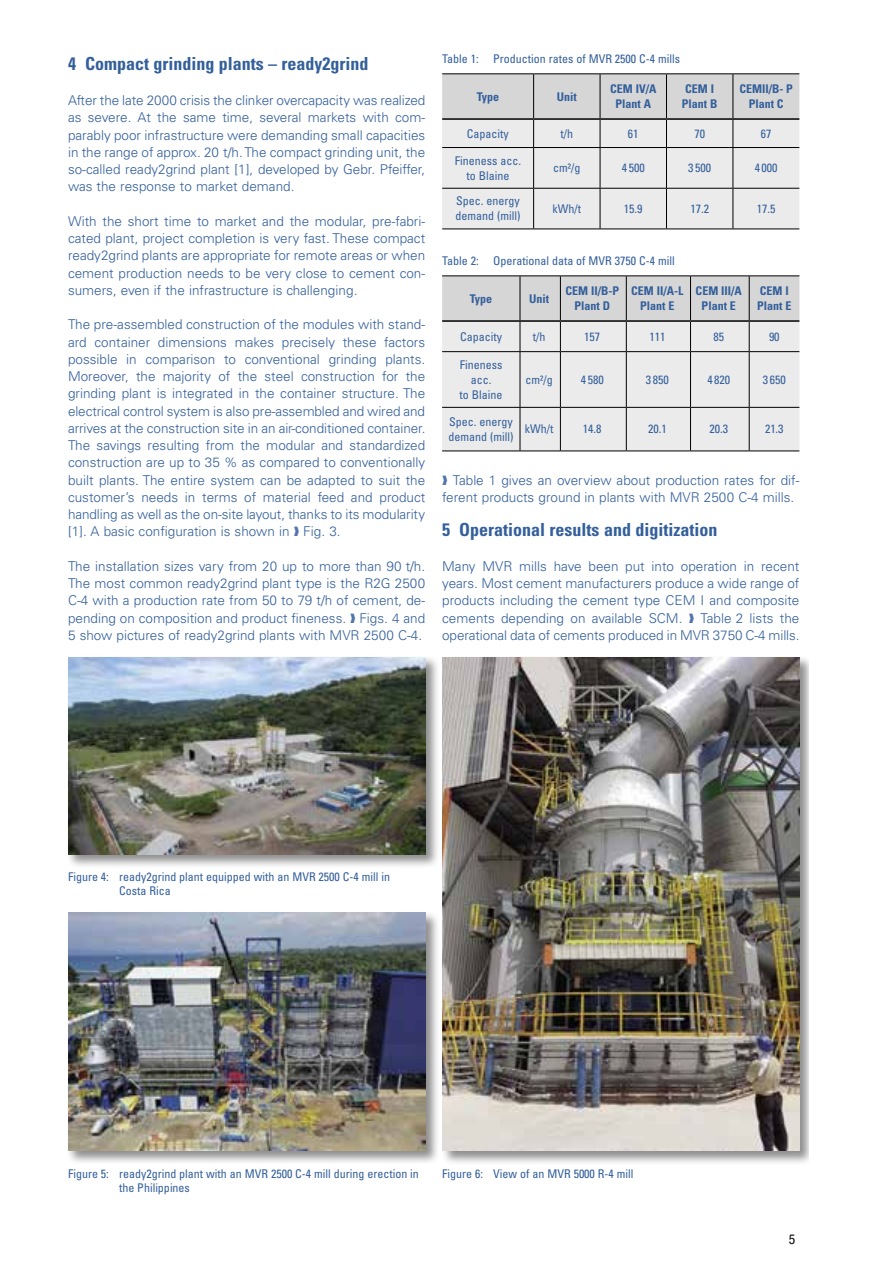
<style>
.page{position:relative;width:893px;height:1263px;background:#fff}
.page>*{position:absolute;margin:0;border:0;box-sizing:border-box;transform-origin:0 0}
.t1{font:700 condensed 18px "Univers LT Std";color:#335f9b}
.t2{font:300 13.5px/17.2px "Univers LT Std";color:#335f9b;text-align:justify}
.t3{font:condensed 13.5px "Helvetica Neue";color:#000}
.t4{font:condensed 12px/15px "Univers LT Std";color:#335f9b}
.t5{font:700 condensed 12px/15px "Univers LT Std";color:#335f9b;text-align:center}
</style>
<div class="page">
<hr style="left:534px;top:229px;width:66px;height:1px;background:#000">
<hr style="left:600px;top:229px;width:66px;height:1px;background:#000">
<hr style="left:666px;top:229px;width:67px;height:1px;background:#000">
<hr style="left:534px;top:73px;width:66px;height:1px;background:#000">
<hr style="left:600px;top:73px;width:66px;height:1px;background:#000">
<hr style="left:666px;top:73px;width:67px;height:1px;background:#000">
<hr style="left:442px;top:229px;width:92px;height:1px;background:#000">
<hr style="left:442px;top:73px;width:92px;height:1px;background:#000">
<svg style="left:442px;top:74px;width:357px;height:155px;background:#dcdcdc"></svg>
<hr style="left:733px;top:148px;width:1px;height:40px;background:#000">
<hr style="left:733px;top:189px;width:1px;height:40px;background:#000">
<hr style="left:733px;top:229px;width:66px;height:1px;background:#000">
<hr style="left:733px;top:73px;width:66px;height:1px;background:#000">
<hr style="left:733px;top:74px;width:1px;height:44px;background:#000">
<hr style="left:733px;top:118px;width:66px;height:2px;background:#000">
<div style="left:442px;top:352px;width:357px;height:99px;background:#ebebeb"></div>
<hr style="left:442px;top:351px;width:78px;height:1px;background:#000">
<hr style="left:520px;top:351px;width:40px;height:1px;background:#000">
<hr style="left:560px;top:351px;width:66px;height:1px;background:#000">
<hr style="left:560px;top:352px;width:1px;height:55px;background:#000">
<hr style="left:626px;top:351px;width:64px;height:1px;background:#000">
<hr style="left:626px;top:352px;width:1px;height:55px;background:#000">
<hr style="left:690px;top:351px;width:59px;height:1px;background:#000">
<hr style="left:690px;top:352px;width:1px;height:55px;background:#000">
<hr style="left:749px;top:351px;width:50px;height:1px;background:#000">
<hr style="left:442px;top:407px;width:78px;height:1px;background:#000">
<hr style="left:520px;top:407px;width:40px;height:1px;background:#000">
<hr style="left:560px;top:407px;width:66px;height:1px;background:#000">
<hr style="left:560px;top:408px;width:1px;height:43px;background:#000">
<hr style="left:626px;top:407px;width:64px;height:1px;background:#000">
<hr style="left:626px;top:408px;width:1px;height:43px;background:#000">
<hr style="left:690px;top:407px;width:59px;height:1px;background:#000">
<hr style="left:690px;top:408px;width:1px;height:43px;background:#000">
<hr style="left:749px;top:407px;width:50px;height:1px;background:#000">
<hr style="left:520px;top:451px;width:40px;height:1px;background:#000">
<hr style="left:560px;top:451px;width:66px;height:1px;background:#000">
<hr style="left:626px;top:451px;width:64px;height:1px;background:#000">
<hr style="left:690px;top:451px;width:59px;height:1px;background:#000">
<hr style="left:520px;top:352px;width:1px;height:55px;background:#000">
<hr style="left:520px;top:408px;width:1px;height:43px;background:#000">
<hr style="left:442px;top:451px;width:78px;height:1px;background:#000">
<svg style="left:442px;top:276px;width:357px;height:75px;background:#d9d9d9"></svg>
<hr style="left:749px;top:352px;width:1px;height:55px;background:#000">
<hr style="left:749px;top:408px;width:1px;height:43px;background:#000">
<hr style="left:749px;top:451px;width:50px;height:1px;background:#000">
<hr style="left:520px;top:275px;width:40px;height:1px;background:#000">
<hr style="left:560px;top:275px;width:66px;height:1px;background:#000">
<hr style="left:626px;top:275px;width:64px;height:1px;background:#000">
<hr style="left:690px;top:275px;width:59px;height:1px;background:#000">
<hr style="left:520px;top:320px;width:40px;height:2px;background:#000">
<hr style="left:560px;top:320px;width:66px;height:2px;background:#000">
<hr style="left:626px;top:320px;width:64px;height:2px;background:#000">
<hr style="left:690px;top:320px;width:59px;height:2px;background:#000">
<hr style="left:749px;top:275px;width:50px;height:1px;background:#000">
<hr style="left:749px;top:276px;width:1px;height:44px;background:#000">
<hr style="left:749px;top:320px;width:50px;height:2px;background:#000">
<hr style="left:442px;top:275px;width:78px;height:1px;background:#000">
<hr style="left:520px;top:276px;width:1px;height:44px;background:#000">
<hr style="left:442px;top:320px;width:78px;height:2px;background:#000">
<div style="left:66px;top:655px;width:374px;height:213px;background:#000;opacity:.45"></div>
<img style="left:68px;top:657px;width:357px;height:197px">
<div style="left:66px;top:911px;width:374px;height:254px;background:#000;opacity:.45"></div>
<img style="left:68px;top:912px;width:357px;height:238px">
<div style="left:440px;top:655px;width:369px;height:510px;background:#000;opacity:.45"></div>
<img style="left:442px;top:657px;width:357px;height:493px">
<h1 class="t1" style="left:68px;top:53px;width:302px">4 Compact grinding plants – ready2grind</h1>
<p class="t2" style="left:68px;top:92px;width:359px">After the late 2000 crisis the clinker overcapacity was realized as severe. At the same time, several markets with com&shy;parably poor infrastructure were demanding small capacities in the range of approx. 20 t/h. The compact grinding unit, the so-called ready2grind plant [1], developed by Gebr. Pfeiffer, was the response to market demand.</p>
<p class="t2" style="left:68px;top:212px;width:359px">With the short time to market and the modular, pre-fabri&shy;cated plant, project completion is very fast. These compact ready2grind plants are appropriate for remote areas or when cement production needs to be very close to cement con&shy;sumers, even if the infrastructure is challenging.</p>
<p class="t2" style="left:68px;top:316px;width:359px">The pre-assembled construction of the modules with stand&shy;ard container dimensions makes precisely these factors possible in comparison to conventional grinding plants.<br>Moreover, the majority of the steel construction for the grinding plant is integrated in the container structure. The electrical control system is also pre-assembled and wired and arrives at the construction site in an air-conditioned container.<br>The savings resulting from the modular and standardized construction are up to 35 % as compared to conventionally built plants. The entire system can be adapted to suit the customer’s needs in terms of material feed and product handling as well as the on-site layout, thanks to its modularity [1]. A basic configuration is shown in Fig. 3.</p>
<p class="t2" style="left:68px;top:557px;width:359px">The installation sizes vary from 20 up to more than 90 t/h.<br>The most common ready2grind plant type is the R2G 2500<br>C-4 with a production rate from 50 to 79 t/h of cement, de&shy;pending on composition and product fineness. Figs. 4 and 5 show pictures of ready2grind plants with MVR 2500 C-4.</p>
<p class="t4" style="left:442px;top:51px;width:239px">Table 1: Production rates of MVR 2500 C-4 mills</p>
<p class="t5" style="left:477px;top:89px;width:24px">Type</p>
<p class="t5" style="left:557px;top:89px;width:22px">Unit</p>
<p class="t5" style="left:610px;top:81px;width:48px">CEM IV/A<br>Plant A</p>
<p class="t5" style="left:682px;top:81px;width:37px;text-align:left">CEM I<br>Plant B</p>
<p class="t5" style="left:739px;top:81px;width:55px">CEMII/B- P<br>Plant C</p>
<p class="t4" style="left:467px;top:126px;width:43px">Capacity</p>
<p class="t4" style="left:560px;top:126px;width:14px">t/h</p>
<p class="t4" style="left:628px;top:126px;width:12px">61</p>
<p class="t4" style="left:694px;top:126px;width:12px">70</p>
<p class="t4" style="left:761px;top:126px;width:12px">67</p>
<p class="t4" style="left:455px;top:153px;width:68px;text-align:center">Fineness acc. to Blaine</p>
<p class="t4" style="left:553px;top:160px;width:29px">cm²/g</p>
<p class="t4" style="left:622px;top:160px;width:24px">4 500</p>
<p class="t4" style="left:688px;top:160px;width:24px">3 500</p>
<p class="t4" style="left:755px;top:160px;width:24px">4 000</p>
<p class="t4" style="left:455px;top:193px;width:66px">Spec. energy demand (mill)</p>
<p class="t4" style="left:552px;top:201px;width:30px">kWh/t</p>
<p class="t4" style="left:624px;top:201px;width:20px">15.9</p>
<p class="t4" style="left:690px;top:201px;width:20px">17.2</p>
<p class="t4" style="left:757px;top:201px;width:20px">17.5</p>
<p class="t4" style="left:442px;top:253px;width:234px">Table 2: Operational data of MVR 3750 C-4 mill</p>
<p class="t5" style="left:470px;top:291px;width:24px">Type</p>
<p class="t5" style="left:529px;top:291px;width:22px">Unit</p>
<p class="t5" style="left:565px;top:283px;width:55px">CEM II/B-P<br>Plant D</p>
<p class="t5" style="left:631px;top:283px;width:54px">CEM II/A-L<br>Plant E</p>
<p class="t5" style="left:696px;top:283px;width:48px">CEM III/A<br>Plant E</p>
<p class="t5" style="left:757px;top:283px;width:36px;text-align:left">CEM I<br>Plant E</p>
<p class="t4" style="left:460px;top:329px;width:43px">Capacity</p>
<p class="t4" style="left:533px;top:329px;width:14px">t/h</p>
<p class="t4" style="left:584px;top:329px;width:17px">157</p>
<p class="t4" style="left:649px;top:329px;width:17px">111</p>
<p class="t4" style="left:713px;top:329px;width:12px">85</p>
<p class="t4" style="left:769px;top:329px;width:12px">90</p>
<p class="t4" style="left:460px;top:357px;width:44px;text-align:center">Fineness acc.<br>to Blaine</p>
<p class="t4" style="left:525px;top:372px;width:29px">cm²/g</p>
<p class="t4" style="left:581px;top:372px;width:24px">4 580</p>
<p class="t4" style="left:646px;top:372px;width:24px">3 850</p>
<p class="t4" style="left:707px;top:372px;width:24px">4 820</p>
<p class="t4" style="left:763px;top:372px;width:24px">3 650</p>
<p class="t4" style="left:449px;top:414px;width:66px">Spec. energy demand (mill)</p>
<p class="t4" style="left:525px;top:421px;width:30px">kWh/t</p>
<p class="t4" style="left:583px;top:421px;width:20px">14.8</p>
<p class="t4" style="left:648px;top:421px;width:20px">20.1</p>
<p class="t4" style="left:709px;top:421px;width:20px">20.3</p>
<p class="t4" style="left:765px;top:421px;width:20px">21.3</p>
<p class="t2" style="left:442px;top:471px;width:359px;text-indent:11px">Table 1 gives an overview about production rates for dif&shy;ferent products ground in plants with MVR 2500 C-4 mills.</p>
<h1 class="t1" style="left:442px;top:519px;width:277px">5 Operational results and digitization</h1>
<p class="t2" style="left:442px;top:557px;width:359px">Many MVR mills have been put into operation in recent years. Most cement manufacturers produce a wide range of products including the cement type CEM I and composite cements depending on available SCM.</p>
<p class="t2" style="left:442px;top:609px;width:359px;text-align:right">Table 2 lists the<br>operational data of cements produced in MVR 3750 C-4 mills.</p>
<p class="t4" style="left:119px;top:870px;width:272px;line-height:13.5px;text-indent:-51px">Figure 4: ready2grind plant equipped with an MVR 2500 C-4 mill in<br>Costa Rica</p>
<p class="t4" style="left:119px;top:1167px;width:301px;line-height:13.5px;text-indent:-51px">Figure 5: ready2grind plant with an MVR 2500 C-4 mill during erection in the Philippines</p>
<p class="t4" style="left:442px;top:1166px;width:193px">Figure 6: View of an MVR 5000 R-4 mill</p>
<p class="t3" style="left:789px;top:1232px;width:8px">5</p>
</div>
